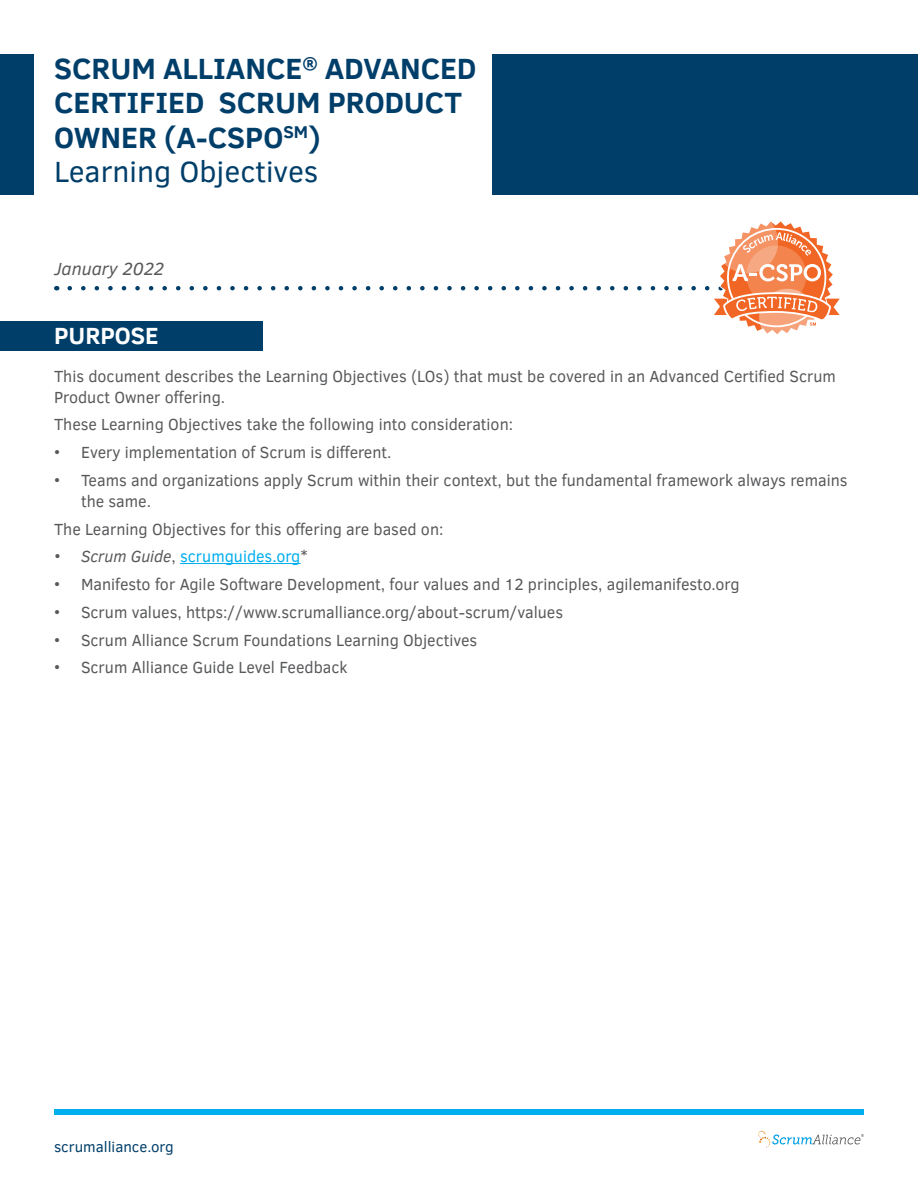
<style>
.page{position:relative;width:918px;height:1188px;background:#fff}
.page>*{position:absolute;margin:0;border:0;box-sizing:border-box;transform-origin:0 0}
.t1{font:700 30px/34.5px "Clear Sans";color:#003e6a}
.t2{font:700 24px "Clear Sans";color:#fff}
.t3{font:italic 18px "Clear Sans";color:#58595b}
.t4{font:16.5px/21px "Clear Sans";color:#58595b}
.t5{font:16.5px "Clear Sans";color:#00aeef}
.t6{font:15px "Clear Sans";color:#003e6a}
.s1{font-weight:400}
.s2{font-style:italic;color:#58595b}
.s3{color:#58595b}
</style>
<div class="page">
<div style="left:0;top:321px;width:262px;height:30px;background:#003e6a"></div>
<div style="left:0;top:54px;width:33px;height:140px;background:#003e6a"></div>
<div style="left:492px;top:54px;width:426px;height:140px;background:#003e6a"></div>
<div style="left:54px;top:1109px;width:810px;height:6px;background:#00aeef"></div>
<svg style="left:758px;top:1131px;width:106px;height:17px"></svg>
<hr style="left:180px;top:563px;width:121px;height:1px;background:#00aeef">
<svg style="left:70px;top:221px;width:770px;height:115px"></svg>
<h1 class="t1" style="left:54px;top:50px;width:424px">SCRUM ALLIANCE<sup>®</sup> ADVANCED<br>CERTIFIED SCRUM PRODUCT<br>OWNER (A-CSPO<sup>SM</sup>)<br><span class="s1">Learning Objectives</span></h1>
<p class="t3" style="left:54px;top:257px;width:112px">January 2022</p>
<h2 class="t2" style="left:54px;top:318px;width:106px">PURPOSE</h2>
<p class="t4" style="left:54px;top:365px;width:783px">This document describes the Learning Objectives (LOs) that must be covered in an Advanced Certified Scrum<br>Product Owner offering.</p>
<p class="t4" style="left:54px;top:414px;width:461px">These Learning Objectives take the following into consideration:</p>
<p class="t4" style="left:54px;top:442px;width:339px">• Every implementation of Scrum is different.</p>
<p class="t4" style="left:81px;top:469px;width:768px;text-indent:-27px">• Teams and organizations apply Scrum within their context, but the fundamental framework always remains the same.</p>
<p class="t4" style="left:54px;top:518px;width:391px">The Learning Objectives for this offering are based on:</p>
<p class="t5" style="left:54px;top:546px;width:255px"><span class="s2">• Scrum Guide</span><span class="s3">,</span> scrumguides.org<span class="s3">*</span></p>
<p class="t4" style="left:54px;top:574px;width:687px">• Manifesto for Agile Software Development, four values and 12 principles, agilemanifesto.org</p>
<p class="t4" style="left:54px;top:602px;width:511px">• Scrum values, https://www.scrumalliance.org/about-scrum/values</p>
<p class="t4" style="left:54px;top:629px;width:425px">• Scrum Alliance Scrum Foundations Learning Objectives</p>
<p class="t4" style="left:54px;top:657px;width:295px">• Scrum Alliance Guide Level Feedback</p>
<p class="t6" style="left:54px;top:1137px;width:121px">scrumalliance.org</p>
</div>
